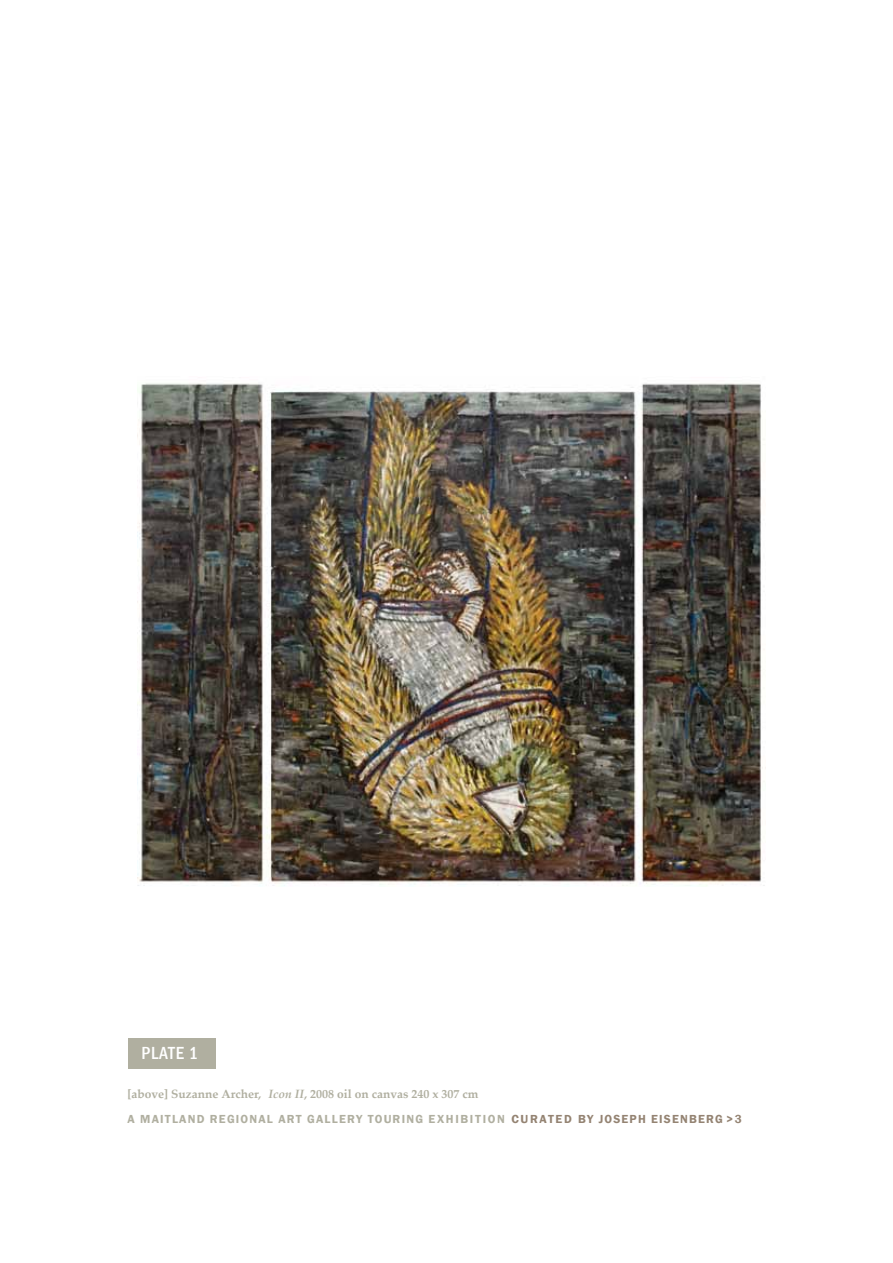
<style>
.page{position:relative;width:893px;height:1263px;background:#fff}
.page>*{position:absolute;margin:0;border:0;box-sizing:border-box;transform-origin:0 0}
.t1{font:500 condensed 18px "Franklin Gothic";letter-spacing:.04em;color:#fff}
.t2{font:600 12px "Franklin Gothic";letter-spacing:.1em;color:#b0afa0}
.t3{font:700 12px "Palatino Linotype";color:#b0afa0}
.s1{font-style:italic}
.s2{color:#948372}
</style>
<div class="page">
<div style="left:128px;top:1037px;width:87px;height:31px;background:#b0afa0"></div>
<img style="left:137px;top:383px;width:628px;height:503px">
<h1 class="t1" style="left:141px;top:1042px;width:58px">PLATE 1</h1>
<p class="t3" style="left:128px;top:1085px;width:352px">[above] Suzanne Archer, <span class="s1">Icon II</span>, 2008 oil on canvas 240 x 307 cm</p>
<p class="t2" style="left:128px;top:1111px;width:616px">A MAITLAND REGIONAL ART GALLERY TOURING EXHIBITION <span class="s2">CURATED BY JOSEPH EISENBERG &gt;3</span></p>
</div>
